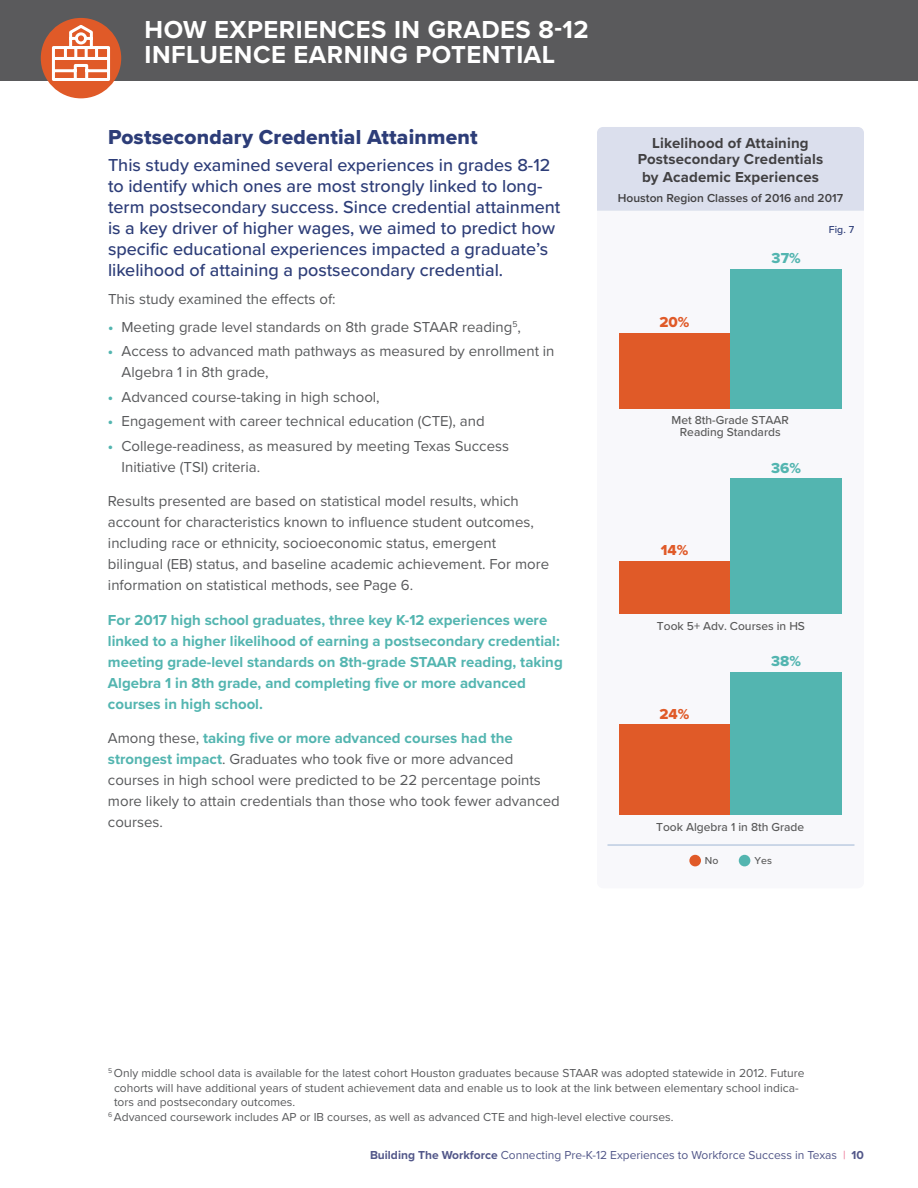
<style>
.page{position:relative;width:918px;height:1188px;background:#fff}
.page>*{position:absolute;margin:0;border:0;box-sizing:border-box;transform-origin:0 0}
.t1{font:700 25.5px/25.5px "Proxima Nova";letter-spacing:.02em;color:#fff}
.t2{font:21px "Proxima Nova Extrabld";letter-spacing:.01em;color:#2d3d78}
.t3{font:500 18px/21px "Proxima Nova";color:#2d3d78}
.t4{font:15px/21px "Proxima Nova";color:#58595b}
.t5{font:700 15px/21px "Proxima Nova";color:#53b5b0}
.t6{font:700 15px/16.5px "Proxima Nova";letter-spacing:.01em;color:#414042;text-align:center}
.t7{font:15px "Proxima Nova Extrabld";color:#e05a28}
.t8{font:15px "Proxima Nova Extrabld";color:#53b5b0}
.t9{font:12px "Proxima Nova";color:#58595b}
.t10{font:12px "Proxima Nova";color:#525789}
.t11{font:500 12px/12px "Proxima Nova";color:#595959;text-align:center}
.t12{font:600 12px "Proxima Nova";color:#414042}
.t13{font:500 10.5px "Proxima Nova";color:#595959}
.t14{font:500 10.5px "Proxima Nova";color:#2d3d78}
.s1{font-weight:700;color:#53b5b0}
.s2{font-weight:700}
.s3{color:#ea6e90}
</style>
<div class="page">
<div style="left:0;top:0;width:918px;height:81px;background:#5a5a5c"></div>
<div style="left:41px;top:18px;width:80px;height:80px;background:#e05a28;border-radius:50%"></div>
<div style="left:597px;top:127px;width:267px;height:84px;background:#dbdfed"></div>
<svg style="left:607px;top:408px;width:248px;height:459px"></svg>
<div style="left:689px;top:855px;width:12px;height:11px;background:#e05a28;border-radius:50%"></div>
<div style="left:739px;top:855px;width:11px;height:11px;background:#53b5b0;border-radius:50%"></div>
<div style="left:619px;top:333px;width:111px;height:75px;background:#e05a28"></div>
<div style="left:730px;top:269px;width:112px;height:139px;background:#53b5b0"></div>
<div style="left:619px;top:561px;width:111px;height:53px;background:#e05a28"></div>
<div style="left:730px;top:479px;width:112px;height:135px;background:#53b5b0"></div>
<div style="left:619px;top:725px;width:111px;height:90px;background:#e05a28"></div>
<div style="left:730px;top:672px;width:112px;height:143px;background:#53b5b0"></div>
<hr style="left:608px;top:845px;width:246px;height:1px;background:#9fb6d4">
<svg style="left:50px;top:23px;width:62px;height:58px"></svg>
<h1 class="t1" style="left:145px;top:16px;width:446px">HOW EXPERIENCES IN GRADES 8-12<br>INFLUENCE EARNING POTENTIAL</h1>
<h2 class="t2" style="left:108px;top:121px;width:371px">Postsecondary Credential Attainment</h2>
<p class="t3" style="left:108px;top:154px;width:454px">This study examined several experiences in grades 8-12 to identify which ones are most strongly linked to long&shy;term postsecondary success. Since credential attainment is a key driver of higher wages, we aimed to predict how specific educational experiences impacted a graduate’s likelihood of attaining a postsecondary credential.</p>
<p class="t4" style="left:108px;top:288px;width:229px">This study examined the effects of:</p>
<p class="t4" style="left:108px;top:316px;width:414px"><span class="s1">•</span> Meeting grade level standards on 8th grade STAAR reading<sup>5</sup>,</p>
<p class="t4" style="left:121px;top:340px;width:435px;text-indent:-13px"><span class="s1">•</span> Access to advanced math pathways as measured by enrollment in<br>Algebra 1 in 8th grade,</p>
<p class="t4" style="left:108px;top:386px;width:273px"><span class="s1">•</span> Advanced course-taking in high school,</p>
<p class="t4" style="left:108px;top:410px;width:378px"><span class="s1">•</span> Engagement with career technical education (CTE), and</p>
<p class="t4" style="left:121px;top:435px;width:389px;text-indent:-13px"><span class="s1">•</span> College-readiness, as measured by meeting Texas Success<br>Initiative (TSI) criteria.</p>
<p class="t4" style="left:108px;top:490px;width:443px">Results presented are based on statistical model results, which account for characteristics known to influence student outcomes, including race or ethnicity, socioeconomic status, emergent bilingual (EB) status, and baseline academic achievement. For more information on statistical methods, see Page 6.</p>
<p class="t5" style="left:108px;top:609px;width:456px">For 2017 high school graduates, three key K-12 experiences were linked to a higher likelihood of earning a postsecondary credential: meeting grade-level standards on 8th-grade STAAR reading, taking Algebra 1 in 8th grade, and completing five or more advanced courses in high school.</p>
<p class="t4" style="left:108px;top:727px;width:453px">Among these, <span class="s1">taking five or more advanced courses had the strongest impact</span>. Graduates who took five or more advanced courses in high school were predicted to be 22 percentage points more likely to attain credentials than those who took fewer advanced courses.</p>
<p class="t6" style="left:638px;top:134px;width:187px">Likelihood of Attaining<br>Postsecondary Credentials</p>
<p class="t6" style="left:642px;top:169px;width:178px">by Academic Experiences</p>
<p class="t12" style="left:618px;top:189px;width:227px">Houston Region Classes of 2016 and 2017</p>
<p class="t7" style="left:659px;top:311px;width:32px">20%</p>
<p class="t8" style="left:772px;top:247px;width:30px">37%</p>
<p class="t14" style="left:829px;top:221px;width:27px">Fig. 7</p>
<p class="t11" style="left:671px;top:414px;width:119px">Met 8th-Grade STAAR<br>Reading Standards</p>
<p class="t7" style="left:661px;top:539px;width:29px">14%</p>
<p class="t8" style="left:771px;top:456px;width:31px">36%</p>
<p class="t11" style="left:657px;top:620px;width:150px">Took 5+ Adv. Courses in HS</p>
<p class="t7" style="left:660px;top:703px;width:31px">24%</p>
<p class="t8" style="left:771px;top:650px;width:31px">38%</p>
<p class="t11" style="left:656px;top:821px;width:150px">Took Algebra 1 in 8th Grade</p>
<p class="t13" style="left:705px;top:853px;width:15px">No</p>
<p class="t13" style="left:755px;top:853px;width:19px">Yes</p>
<p class="t9" style="left:108px;top:1064px;width:698px"><sup>5</sup> Only middle school data is available for the latest cohort Houston graduates because STAAR was adopted statewide in 2012. Future</p>
<p class="t9" style="left:114px;top:1079px;width:686px">cohorts will have additional years of student achievement data and enable us to look at the link between elementary school indica-</p>
<p class="t9" style="left:114px;top:1093px;width:183px">tors and postsecondary outcomes.</p>
<p class="t9" style="left:108px;top:1108px;width:567px"><sup>6</sup> Advanced coursework includes AP or IB courses, as well as advanced CTE and high-level elective courses.</p>
<p class="t10" style="left:370px;top:1146px;width:495px"><span class="s2">Building The Workforce</span> Connecting Pre-K-12 Experiences to Workforce Success in Texas <span class="s3">|</span> <span class="s2">10</span></p>
</div>
